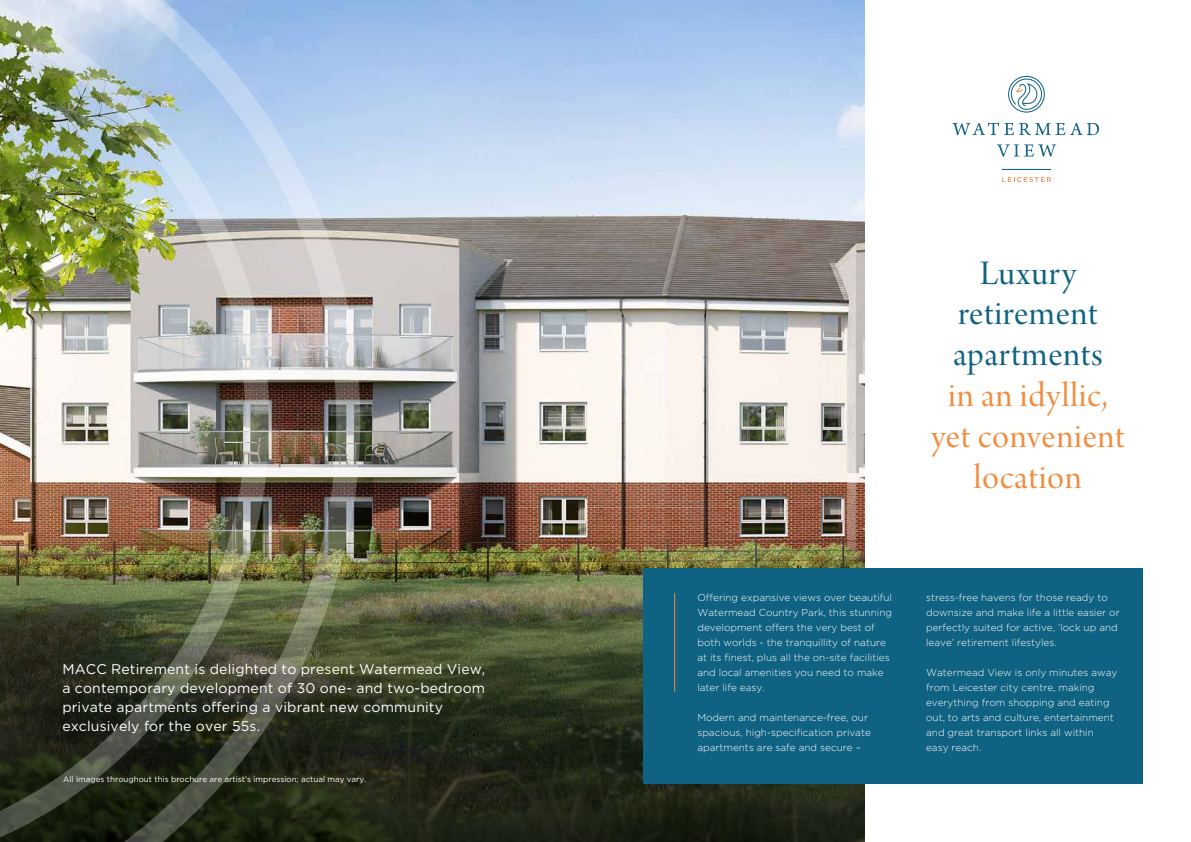
<style>
.page{position:relative;width:1191px;height:842px;background:#fff}
.page>*{position:absolute;margin:0;border:0;box-sizing:border-box;transform-origin:0 0}
.t1{font:36.6px/40.9px "Arno Pro Display";letter-spacing:.02em;color:#f28c3e;text-align:center}
.t2{font:36.6px/40.9px "Arno Pro Display";letter-spacing:.015em;color:#0f6282;text-align:center}
.t3{font:14px/19px "Gotham";letter-spacing:.01em;color:#fff}
.t4{font:300 10px/15px "Gotham";color:#fff}
.t5{font:8px "Gotham";color:#fff}
</style>
<div class="page">
<img style="left:360px;top:0;width:505px;height:486px">
<img style="left:360px;top:486px;width:505px;height:356px">
<img style="left:269px;top:0;width:91px;height:842px">
<img style="left:0;top:0;width:269px;height:842px">
<svg style="left:952px;top:123px;width:147px;height:12px"></svg>
<svg style="left:997px;top:144px;width:59px;height:13px"></svg>
<svg style="left:1002px;top:177px;width:49px;height:5px"></svg>
<hr style="left:1002px;top:169px;width:48px;height:1px;background:#116283">
<svg style="left:1008px;top:76px;width:36px;height:37px"></svg>
<div style="left:643px;top:568px;width:499px;height:216px;background:#0f6282"></div>
<hr style="left:674px;top:593px;width:1px;height:99px;background:#f28c3e">
<h2 class="t3" style="left:62px;top:659px;width:424px">MACC Retirement is delighted to present Watermead View, a contemporary development of 30 one- and two-bedroom private apartments offering a vibrant new community exclusively for the over 55s.</h2>
<p class="t5" style="left:63px;top:774px;width:304px">All images throughout this brochure are artist’s impression; actual may vary.</p>
<h1 class="t2" style="left:953px;top:255px;width:151px">Luxury retirement apartments</h1>
<h1 class="t1" style="left:931px;top:377px;width:195px">in an idyllic, yet convenient location</h1>
<p class="t4" style="left:697px;top:590px;width:196px">Offering expansive views over beautiful Watermead Country Park, this stunning development offers the very best of both worlds - the tranquillity of nature at its finest, plus all the on-site facilities and local amenities you need to make later life easy.</p>
<p class="t4" style="left:697px;top:710px;width:175px">Modern and maintenance-free, our spacious, high-specification private apartments are safe and secure –</p>
<p class="t4" style="left:926px;top:590px;width:195px">stress-free havens for those ready to downsize and make life a little easier or perfectly suited for active, ‘lock up and leave’ retirement lifestyles.</p>
<p class="t4" style="left:926px;top:665px;width:193px">Watermead View is only minutes away from Leicester city centre, making everything from shopping and eating out, to arts and culture, entertainment and great transport links all within easy reach.</p>
</div>
